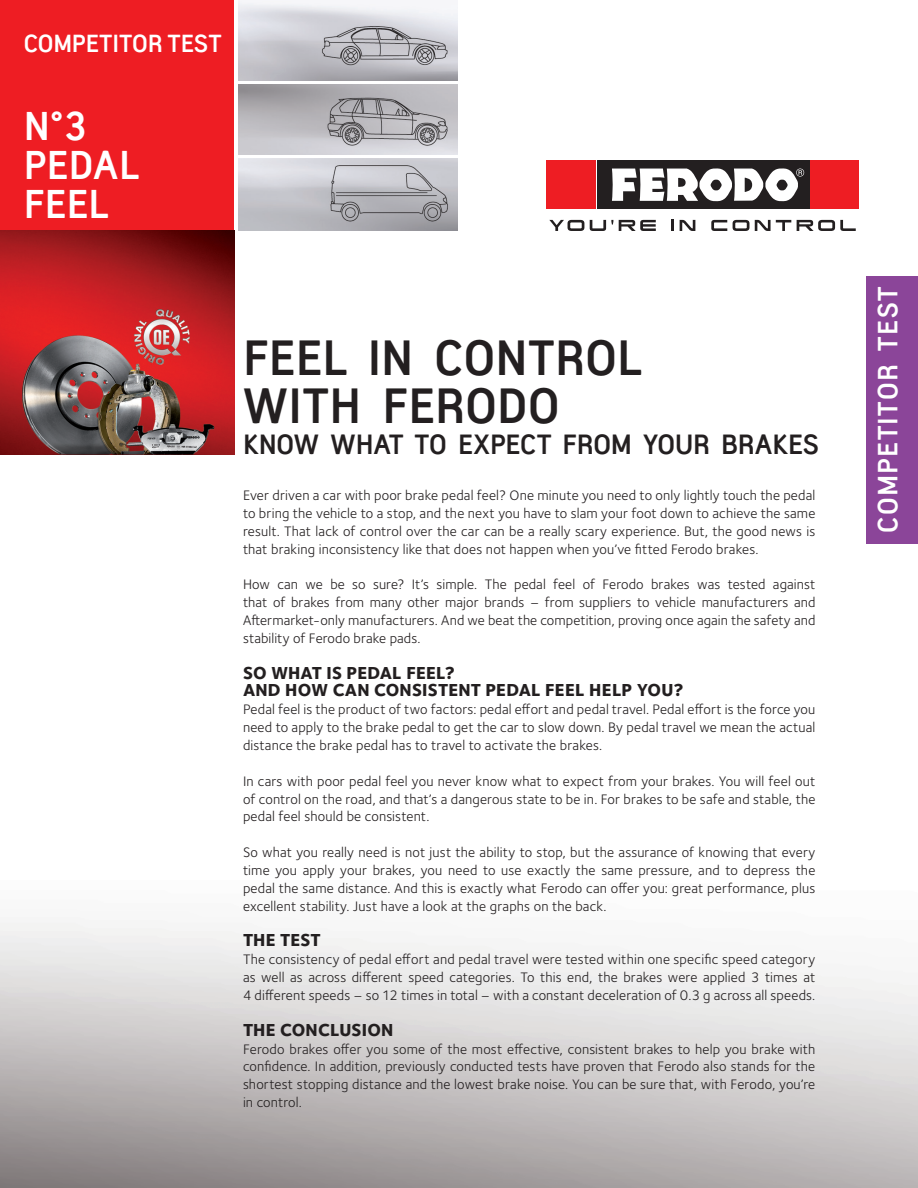
<style>
.page{position:relative;width:918px;height:1188px;background:#fff}
.page>*{position:absolute;margin:0;border:0;box-sizing:border-box;transform-origin:0 0}
.t1{font:700 48px/48px "Antagometrica BT";letter-spacing:.01em;color:#231f20}
.t2{font:700 39px/39px "Antagometrica BT";letter-spacing:.005em;color:#fff}
.t3{font:700 27px "Antagometrica BT";color:#231f20}
.t4{font:700 27px "Antagometrica BT";letter-spacing:.055em;color:#fff}
.t5{font:700 24px "Antagometrica BT";letter-spacing:.005em;color:#fff}
.t6{font:800 18px/17.9px "Foundry Sterling OT3";letter-spacing:.01em;color:#231f20}
.t7{font:14.25px/17.9px "Foundry Sterling OT3";letter-spacing:.01em;color:#231f20;text-align:justify}
</style>
<div class="page">
<img style="left:0;top:13px;width:918px;height:1175px">
<div style="left:0;top:0;width:234px;height:231px;background:#ee1d23"></div>
<img style="left:238px;top:84px;width:219px;height:70px">
<img style="left:238px;top:2px;width:219px;height:78px">
<img style="left:238px;top:159px;width:219px;height:72px">
<img style="left:0;top:231px;width:234px;height:223px">
<div style="left:597px;top:160px;width:212px;height:49px;background:#231f20"></div>
<div style="left:547px;top:160px;width:49px;height:49px;background:#ee1d23"></div>
<div style="left:810px;top:160px;width:49px;height:49px;background:#ee1d23"></div>
<svg style="left:612px;top:168px;width:192px;height:33px"></svg>
<svg style="left:549px;top:220px;width:35px;height:11px"></svg>
<svg style="left:590px;top:220px;width:23px;height:11px"></svg>
<svg style="left:619px;top:220px;width:37px;height:11px"></svg>
<svg style="left:672px;top:220px;width:2px;height:11px"></svg>
<svg style="left:680px;top:220px;width:15px;height:11px"></svg>
<svg style="left:711px;top:220px;width:16px;height:11px"></svg>
<svg style="left:733px;top:220px;width:16px;height:11px"></svg>
<svg style="left:755px;top:220px;width:36px;height:11px"></svg>
<svg style="left:797px;top:220px;width:59px;height:11px"></svg>
<div style="left:866px;top:276px;width:52px;height:268px;background:#8b4599"></div>
<h3 class="t5" style="left:24px;top:29px;width:199px">COMPETITOR TEST</h3>
<h2 class="t2" style="left:24px;top:106px;width:116px">N°3<br>PEDAL<br>FEEL</h2>
<h1 class="t1" style="left:243px;top:333px;width:400px">FEEL IN CONTROL<br>WITH FERODO</h1>
<h3 class="t3" style="left:243px;top:428px;width:578px">KNOW WHAT TO EXPECT FROM YOUR BRAKES</h3>
<p class="t7" style="left:243px;top:485px;width:574px">Ever driven a car with poor brake pedal feel? One minute you need to only lightly touch the pedal to bring the vehicle to a stop, and the next you have to slam your foot down to achieve the same result. That lack of control over the car can be a really scary experience. But, the good news is that braking inconsistency like that does not happen when you’ve fitted Ferodo brakes.</p>
<p class="t7" style="left:243px;top:575px;width:574px">How can we be so sure? It’s simple. The pedal feel of Ferodo brakes was tested against that of brakes from many other major brands – from suppliers to vehicle manufacturers and Aftermarket-only manufacturers. And we beat the competition, proving once again the safety and stability of Ferodo brake pads.</p>
<p class="t6" style="left:243px;top:662px;width:442px">SO WHAT IS PEDAL FEEL?<br>AND HOW CAN CONSISTENT PEDAL FEEL HELP YOU?</p>
<p class="t7" style="left:243px;top:700px;width:574px">Pedal feel is the product of two factors: pedal effort and pedal travel. Pedal effort is the force you need to apply to the brake pedal to get the car to slow down. By pedal travel we mean the actual distance the brake pedal has to travel to activate the brakes.</p>
<p class="t7" style="left:243px;top:771px;width:574px">In cars with poor pedal feel you never know what to expect from your brakes. You will feel out of control on the road, and that’s a dangerous state to be in. For brakes to be safe and stable, the pedal feel should be consistent.</p>
<p class="t7" style="left:243px;top:843px;width:574px">So what you really need is not just the ability to stop, but the assurance of knowing that every time you apply your brakes, you need to use exactly the same pressure, and to depress the pedal the same distance. And this is exactly what Ferodo can offer you: great performance, plus excellent stability. Just have a look at the graphs on the back.</p>
<p class="t6" style="left:243px;top:930px;width:79px">THE TEST</p>
<p class="t7" style="left:243px;top:950px;width:574px">The consistency of pedal effort and pedal travel were tested within one specific speed category as well as across different speed categories. To this end, the brakes were applied 3 times at 4 different speeds – so 12 times in total – with a constant deceleration of 0.3 g across all speeds.</p>
<p class="t6" style="left:243px;top:1020px;width:152px">THE CONCLUSION</p>
<p class="t7" style="left:243px;top:1039px;width:574px">Ferodo brakes offer you some of the most effective, consistent brakes to help you brake with confidence. In addition, previously conducted tests have proven that Ferodo also stands for the shortest stopping distance and the lowest brake noise. You can be sure that, with Ferodo, you’re in control.</p>
<h3 class="t4" style="left:872px;top:533px;width:248px;rotate:-90deg">COMPETITOR TEST</h3>
</div>
